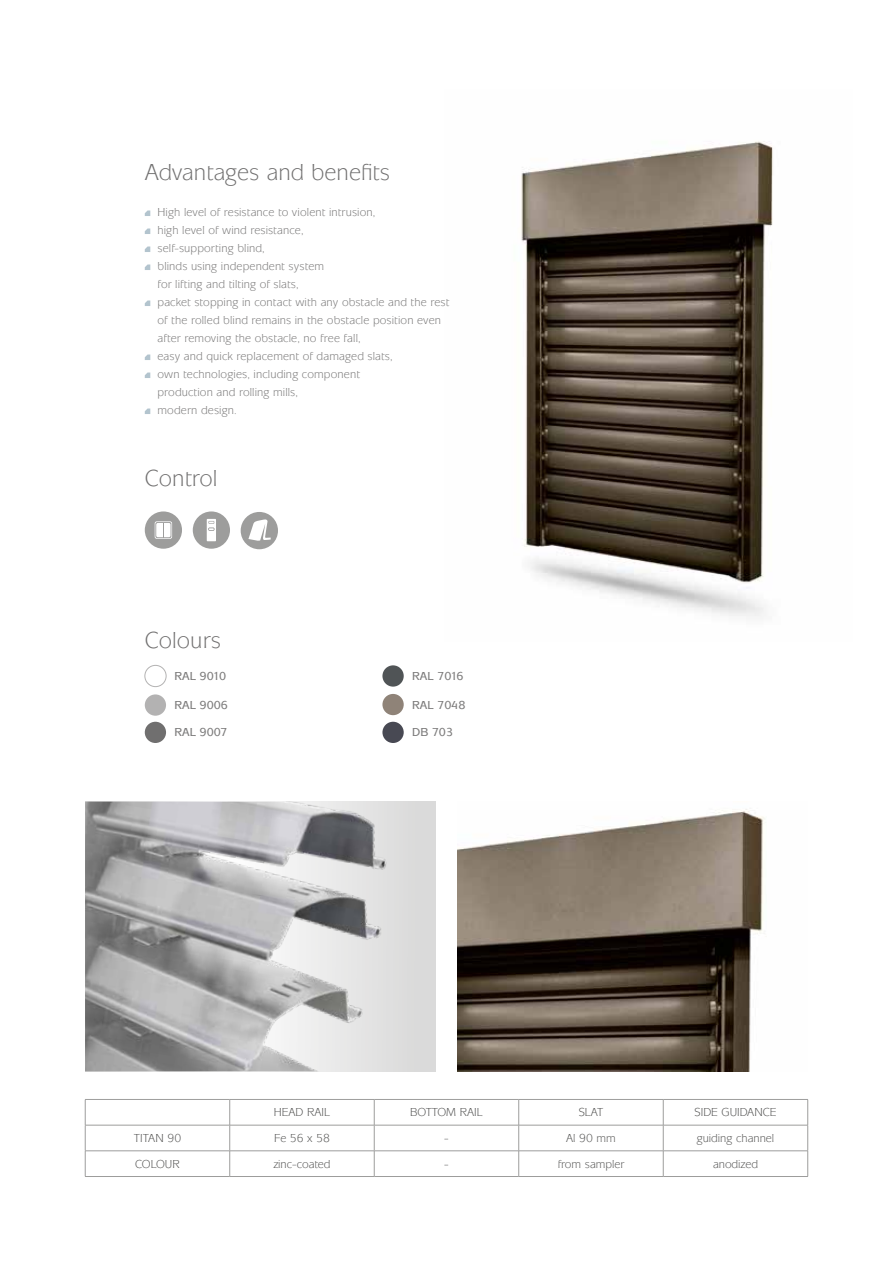
<style>
.page{position:relative;width:893px;height:1263px;background:#fff}
.page>*{position:absolute;margin:0;border:0;box-sizing:border-box;transform-origin:0 0}
.t1{font:24px "Mixage Itc TOT";color:#706f6f}
.t2{font:12px/18px "Mixage Itc TOT";letter-spacing:.01em;color:#706f6f}
.t3{font:12px "Mixage Itc TOT";color:#4d4d4c}
.t4{font:500 12px "Mixage Itc TOT";color:#7c7b7b}
</style>
<div class="page">
<img style="left:521px;top:141px;width:252px;height:476px">
<div style="left:193px;top:511px;width:37px;height:38px;background:#9d9d9c;border-radius:50%"></div>
<svg style="left:207px;top:519px;width:9px;height:22px"></svg>
<div style="left:145px;top:511px;width:37px;height:38px;background:#9d9d9c;border-radius:50%"></div>
<svg style="left:155px;top:521px;width:17px;height:18px"></svg>
<div style="left:156px;top:523px;width:15px;height:14px;background:#fff;border-radius:2px"></div>
<svg style="left:159px;top:521px;width:9px;height:18px"></svg>
<hr style="left:85px;top:1099px;width:145px;height:1px;background:#9d9d9c">
<hr style="left:230px;top:1099px;width:144px;height:1px;background:#9d9d9c">
<hr style="left:374px;top:1099px;width:145px;height:1px;background:#9d9d9c">
<hr style="left:519px;top:1099px;width:144px;height:1px;background:#9d9d9c">
<hr style="left:663px;top:1099px;width:145px;height:1px;background:#9d9d9c">
<hr style="left:85px;top:1125px;width:145px;height:1px;background:#9d9d9c">
<hr style="left:230px;top:1125px;width:144px;height:1px;background:#9d9d9c">
<hr style="left:374px;top:1125px;width:145px;height:1px;background:#9d9d9c">
<hr style="left:519px;top:1125px;width:144px;height:1px;background:#9d9d9c">
<hr style="left:663px;top:1125px;width:145px;height:1px;background:#9d9d9c">
<hr style="left:85px;top:1150px;width:145px;height:1px;background:#9d9d9c">
<svg style="left:85px;top:1100px;width:1px;height:76px"></svg>
<hr style="left:230px;top:1150px;width:144px;height:1px;background:#9d9d9c">
<svg style="left:229px;top:1100px;width:1px;height:76px"></svg>
<hr style="left:374px;top:1150px;width:145px;height:1px;background:#9d9d9c">
<svg style="left:374px;top:1100px;width:1px;height:76px"></svg>
<hr style="left:519px;top:1150px;width:144px;height:1px;background:#9d9d9c">
<svg style="left:518px;top:1100px;width:1px;height:76px"></svg>
<hr style="left:663px;top:1150px;width:145px;height:1px;background:#9d9d9c">
<svg style="left:663px;top:1100px;width:1px;height:76px"></svg>
<svg style="left:807px;top:1100px;width:1px;height:76px"></svg>
<hr style="left:85px;top:1176px;width:145px;height:1px;background:#9d9d9c">
<hr style="left:230px;top:1176px;width:144px;height:1px;background:#9d9d9c">
<hr style="left:374px;top:1176px;width:145px;height:1px;background:#9d9d9c">
<hr style="left:519px;top:1176px;width:144px;height:1px;background:#9d9d9c">
<hr style="left:663px;top:1176px;width:145px;height:1px;background:#9d9d9c">
<svg style="left:145px;top:210px;width:5px;height:6px"></svg>
<svg style="left:145px;top:228px;width:5px;height:6px"></svg>
<svg style="left:145px;top:246px;width:5px;height:6px"></svg>
<svg style="left:145px;top:264px;width:5px;height:6px"></svg>
<svg style="left:145px;top:300px;width:5px;height:6px"></svg>
<svg style="left:145px;top:354px;width:5px;height:6px"></svg>
<svg style="left:145px;top:372px;width:5px;height:6px"></svg>
<svg style="left:145px;top:408px;width:5px;height:6px"></svg>
<img style="left:85px;top:801px;width:351px;height:270px">
<img style="left:457px;top:809px;width:308px;height:262px">
<div style="left:145px;top:665px;width:21px;height:22px;border:1px solid #b3b2b2;border-radius:50%"></div>
<div style="left:382px;top:665px;width:22px;height:22px;background:#505456;border-radius:50%"></div>
<div style="left:145px;top:694px;width:21px;height:22px;background:#b3b2b2;border-radius:50%"></div>
<div style="left:382px;top:694px;width:22px;height:21px;background:#8f8378;border-radius:50%"></div>
<div style="left:145px;top:722px;width:21px;height:21px;background:#706f6f;border-radius:50%"></div>
<div style="left:382px;top:722px;width:22px;height:21px;background:#484953;border-radius:50%"></div>
<div style="left:241px;top:512px;width:37px;height:37px;background:#9d9d9c;border-radius:50%"></div>
<svg style="left:248px;top:519px;width:23px;height:22px"></svg>
<h1 class="t1" style="left:145px;top:159px;width:247px">Advantages and benefits</h1>
<p class="t2" style="left:158px;top:203px;width:293px">High level of resistance to violent intrusion,<br>high level of wind resistance,<br>self-supporting blind,<br>blinds using independent system<br>for lifting and tilting of slats,<br>packet stopping in contact with any obstacle and the rest of the rolled blind remains in the obstacle position even after removing the obstacle, no free fall,<br>easy and quick replacement of damaged slats,<br>own technologies, including component<br>production and rolling mills,<br>modern design.</p>
<h1 class="t1" style="left:145px;top:465px;width:74px">Control</h1>
<h1 class="t1" style="left:145px;top:627px;width:78px">Colours</h1>
<p class="t4" style="left:175px;top:669px;width:53px">RAL 9010</p>
<p class="t4" style="left:412px;top:669px;width:53px">RAL 7016</p>
<p class="t4" style="left:175px;top:698px;width:55px">RAL 9006</p>
<p class="t4" style="left:412px;top:698px;width:55px">RAL 7048</p>
<p class="t4" style="left:175px;top:725px;width:54px">RAL 9007</p>
<p class="t4" style="left:412px;top:725px;width:42px">DB 703</p>
<p class="t3" style="left:274px;top:1106px;width:58px">HEAD RAIL</p>
<p class="t3" style="left:410px;top:1106px;width:74px">BOTTOM RAIL</p>
<p class="t3" style="left:579px;top:1106px;width:26px">SLAT</p>
<p class="t3" style="left:694px;top:1106px;width:83px">SIDE GUIDANCE</p>
<p class="t3" style="left:134px;top:1131px;width:49px">TITAN 90</p>
<p class="t3" style="left:274px;top:1131px;width:57px">Fe 56 x 58</p>
<p class="t3" style="left:444px;top:1131px;width:6px">-</p>
<p class="t3" style="left:566px;top:1131px;width:51px">Al 90 mm</p>
<p class="t3" style="left:697px;top:1131px;width:79px">guiding channel</p>
<p class="t3" style="left:135px;top:1157px;width:46px">COLOUR</p>
<p class="t3" style="left:273px;top:1157px;width:59px">zinc-coated</p>
<p class="t3" style="left:444px;top:1157px;width:6px">-</p>
<p class="t3" style="left:558px;top:1157px;width:68px">from sampler</p>
<p class="t3" style="left:713px;top:1157px;width:47px">anodized</p>
</div>
